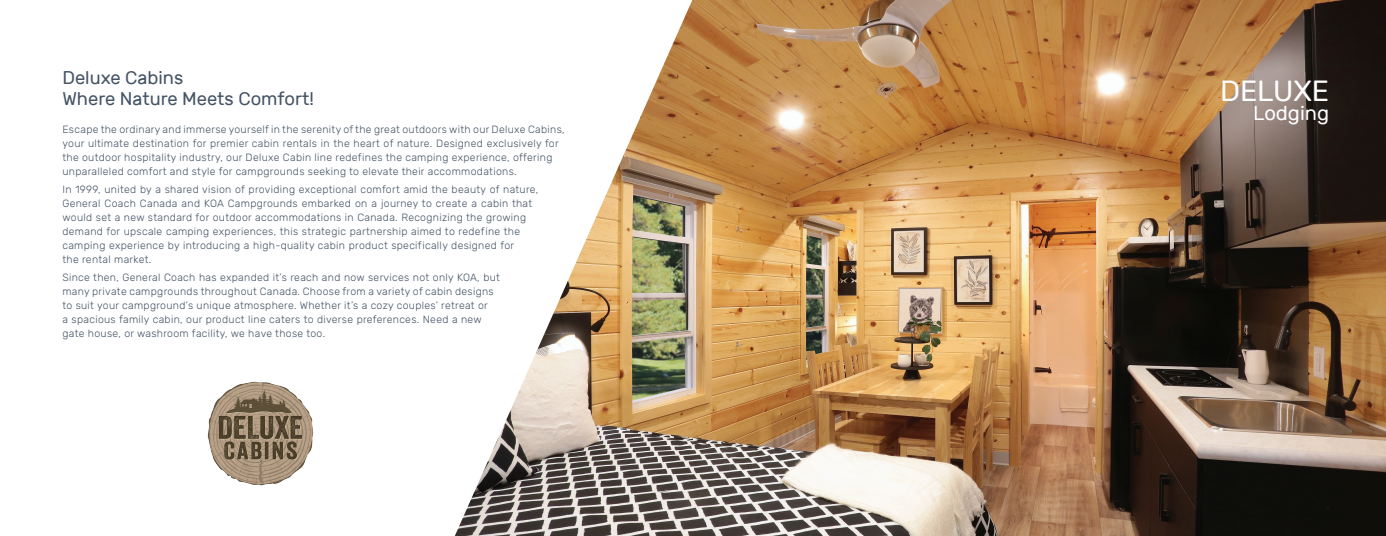
<style>
.page{position:relative;width:1386px;height:536px;background:#fff}
.page>*{position:absolute;margin:0;border:0;box-sizing:border-box;transform-origin:0 0}
.t1{font:29.05px "Rubik";color:#fff}
.t2{font:20.12px "Rubik";color:#fff}
.t3{font:18.38px/21px "Rubik";color:#445465}
.t4{font:300 10.5px/14px "Rubik";letter-spacing:.03em;color:#445465}
</style>
<div class="page">
<img style="left:455px;top:1px;width:237px;height:535px">
<img style="left:207px;top:381px;width:107px;height:105px">
<img style="left:693px;top:0;width:693px;height:536px">
<p class="t3" style="left:62px;top:68px;width:253px">Deluxe Cabins<br>Where Nature Meets Comfort!</p>
<p class="t4" style="left:62px;top:123px;width:504px">Escape the ordinary and immerse yourself in the serenity of the great outdoors with our Deluxe Cabins, your ultimate destination for premier cabin rentals in the heart of nature. Designed exclusively for the outdoor hospitality industry, our Deluxe Cabin line redefines the camping experience, offering unparalleled comfort and style for campgrounds seeking to elevate their accommodations.</p>
<p class="t4" style="left:62px;top:183px;width:478px">In 1999, united by a shared vision of providing exceptional comfort amid the beauty of nature, General Coach Canada and KOA Campgrounds embarked on a journey to create a cabin that would set a new standard for outdoor accommodations in Canada. Recognizing the growing demand for upscale camping experiences, this strategic partnership aimed to redefine the camping experience by introducing a high-quality cabin product specifically designed for<br>the rental market.</p>
<p class="t4" style="left:62px;top:271px;width:439px">Since then, General Coach has expanded it’s reach and now services not only KOA, but many private campgrounds throughout Canada. Choose from a variety of cabin designs to suit your campground’s unique atmosphere. Whether it’s a cozy couples’ retreat or<br>a spacious family cabin, our product line caters to diverse preferences. Need a new gate house, or washroom facility, we have those too.</p>
<p class="t1" style="left:1220px;top:75px;width:111px">DELUXE</p>
<p class="t2" style="left:1253px;top:102px;width:77px">Lodging</p>
</div>
